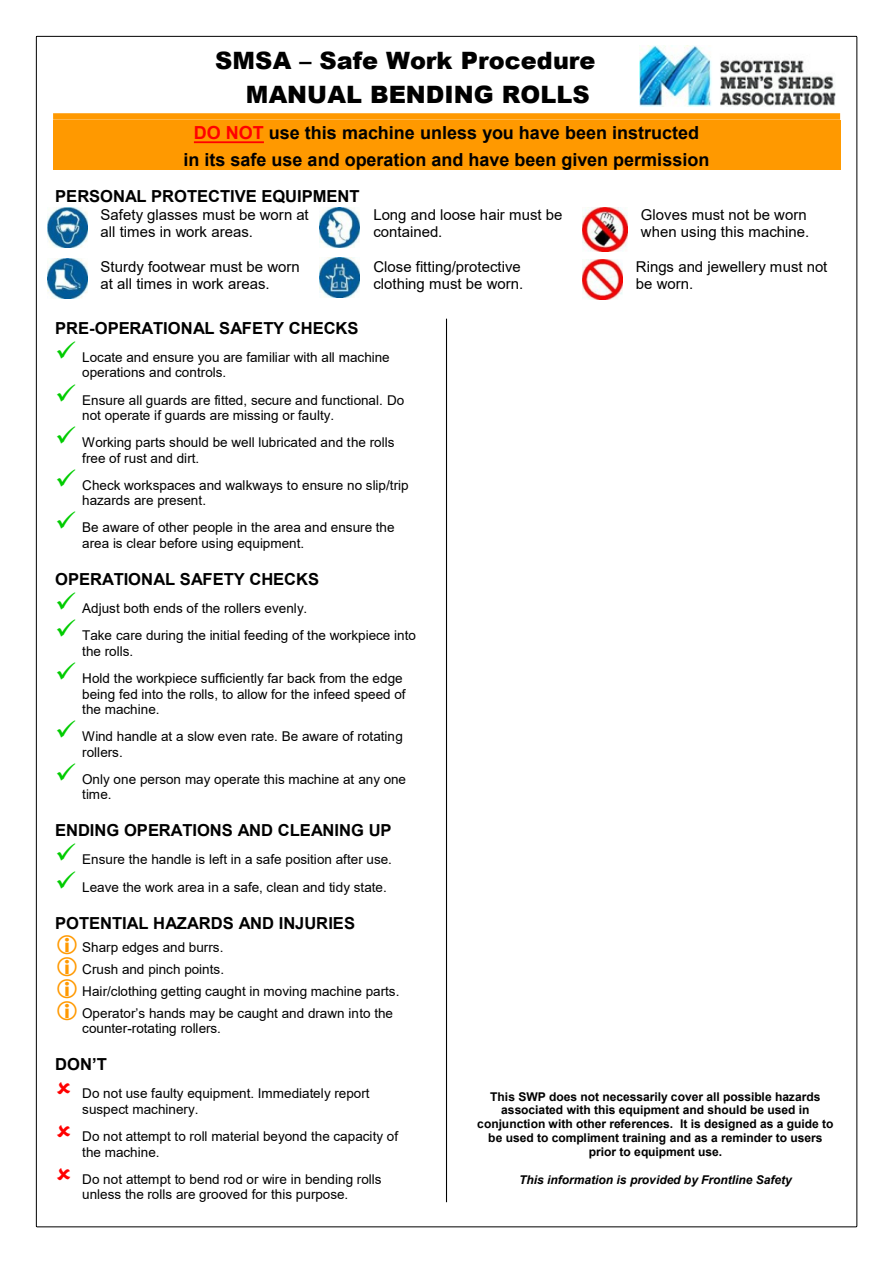
<style>
.page{position:relative;width:893px;height:1263px;background:#fff}
.page>*{position:absolute;margin:0;border:0;box-sizing:border-box;transform-origin:0 0}
.t1{font:900 24px/33.9px "Arial";color:#000;text-align:right}
.t2{font:700 18px/26.7px "Arial";color:#000;text-align:center}
.t3{font:700 16.5px "Arial";color:#000}
.t4{font:15px/17.1px "Arial";color:#000}
.t5{font:13.5px/15.6px "Arial";color:#000}
.t6{font:700 12px/13.8px "Arial";color:#000;text-align:center}
.t7{font:italic 700 12px "Arial";color:#000}
.s1{color:#f00}
</style>
<div class="page">
<div style="left:53px;top:113px;width:787px;height:7px;background:#f90"></div>
<div style="left:53px;top:120px;width:787px;height:26px;background:#f90"></div>
<hr style="left:194px;top:141px;width:70px;height:2px;background:#f00">
<div style="left:53px;top:146px;width:787px;height:24px;background:#f90"></div>
<hr style="left:446px;top:319px;width:1px;height:883px;background:#000">
<img style="left:47px;top:258px;width:40px;height:40px">
<img style="left:320px;top:258px;width:40px;height:39px">
<img style="left:320px;top:207px;width:40px;height:40px">
<img style="left:583px;top:260px;width:39px;height:40px">
<img style="left:47px;top:207px;width:40px;height:40px">
<img style="left:583px;top:207px;width:44px;height:45px">
<hr style="left:37px;top:36px;width:819px;height:1px;background:#000">
<hr style="left:36px;top:37px;width:1px;height:1189px;background:#000">
<hr style="left:856px;top:37px;width:1px;height:1189px;background:#000">
<hr style="left:37px;top:1226px;width:819px;height:1px;background:#000">
<img style="left:639px;top:45px;width:197px;height:62px">
<h1 class="t1" style="left:215px;top:44px;width:382px">SMSA – Safe Work Procedure<br>MANUAL BENDING ROLLS</h1>
<h2 class="t2" style="left:183px;top:121px;width:527px"><span class="s1">DO NOT</span> use this machine unless you have been instructed<br>in its safe use and operation and have been given permission</h2>
<p class="t3" style="left:55px;top:190px;width:306px">PERSONAL PROTECTIVE EQUIPMENT</p>
<p class="t4" style="left:101px;top:207px;width:210px">Safety glasses must be worn at all times in work areas.</p>
<p class="t4" style="left:373px;top:207px;width:190px">Long and loose hair must be contained.</p>
<p class="t4" style="left:641px;top:207px;width:170px">Gloves must not be worn when using this machine.</p>
<p class="t4" style="left:101px;top:259px;width:201px">Sturdy footwear must be worn at all times in work areas.</p>
<p class="t4" style="left:373px;top:259px;width:151px">Close fitting/protective clothing must be worn.</p>
<p class="t4" style="left:636px;top:259px;width:193px">Rings and jewellery must not be worn.</p>
<p class="t3" style="left:55px;top:322px;width:305px">PRE-OPERATIONAL SAFETY CHECKS</p>
<p class="t5" style="left:82px;top:351px;width:309px">Locate and ensure you are familiar with all machine operations and controls.</p>
<p class="t5" style="left:82px;top:393px;width:324px">Ensure all guards are fitted, secure and functional. Do not operate if guards are missing or faulty.</p>
<p class="t5" style="left:82px;top:436px;width:314px">Working parts should be well lubricated and the rolls free of rust and dirt.</p>
<p class="t5" style="left:82px;top:478px;width:328px">Check workspaces and walkways to ensure no slip/trip hazards are present.</p>
<p class="t5" style="left:82px;top:521px;width:314px">Be aware of other people in the area and ensure the area is clear before using equipment.</p>
<p class="t3" style="left:55px;top:573px;width:265px">OPERATIONAL SAFETY CHECKS</p>
<p class="t5" style="left:82px;top:596px;width:335px;line-height:27.2px">Adjust both ends of the rollers evenly.<br>Take care during the initial feeding of the workpiece into</p>
<p class="t5" style="left:82px;top:639px;width:322px;line-height:27px">the rolls.<br>Hold the workpiece sufficiently far back from the edge</p>
<p class="t5" style="left:82px;top:687px;width:325px">being fed into the rolls, to allow for the infeed speed of the machine.</p>
<p class="t5" style="left:82px;top:730px;width:322px">Wind handle at a slow even rate. Be aware of rotating rollers.</p>
<p class="t5" style="left:82px;top:772px;width:325px">Only one person may operate this machine at any one time.</p>
<p class="t3" style="left:55px;top:824px;width:338px">ENDING OPERATIONS AND CLEANING UP</p>
<p class="t5" style="left:82px;top:847px;width:311px;line-height:27.3px">Ensure the handle is left in a safe position after use.<br>Leave the work area in a safe, clean and tidy state.</p>
<p class="t3" style="left:55px;top:917px;width:301px">POTENTIAL HAZARDS AND INJURIES</p>
<p class="t5" style="left:82px;top:937px;width:319px;line-height:22px">Sharp edges and burrs.<br>Crush and pinch points.<br>Hair/clothing getting caught in moving machine parts.<br>Operator’s hands may be caught and drawn into the</p>
<p class="t5" style="left:82px;top:1022px;width:140px">counter-rotating rollers.</p>
<p class="t3" style="left:55px;top:1058px;width:53px">DON’T</p>
<p class="t5" style="left:82px;top:1087px;width:289px">Do not use faulty equipment. Immediately report suspect machinery.</p>
<p class="t5" style="left:82px;top:1130px;width:317px">Do not attempt to roll material beyond the capacity of the machine.</p>
<p class="t5" style="left:82px;top:1172px;width:301px">Do not attempt to bend rod or wire in bending rolls unless the rolls are grooved for this purpose.</p>
<p class="t6" style="left:477px;top:1091px;width:358px">This SWP does not necessarily cover all possible hazards associated with this equipment and should be used in conjunction with other references. It is designed as a guide to be used to compliment training and as a reminder to users prior to equipment use.</p>
<p class="t7" style="left:519px;top:1175px;width:274px">This information is provided by Frontline Safety</p>
</div>
